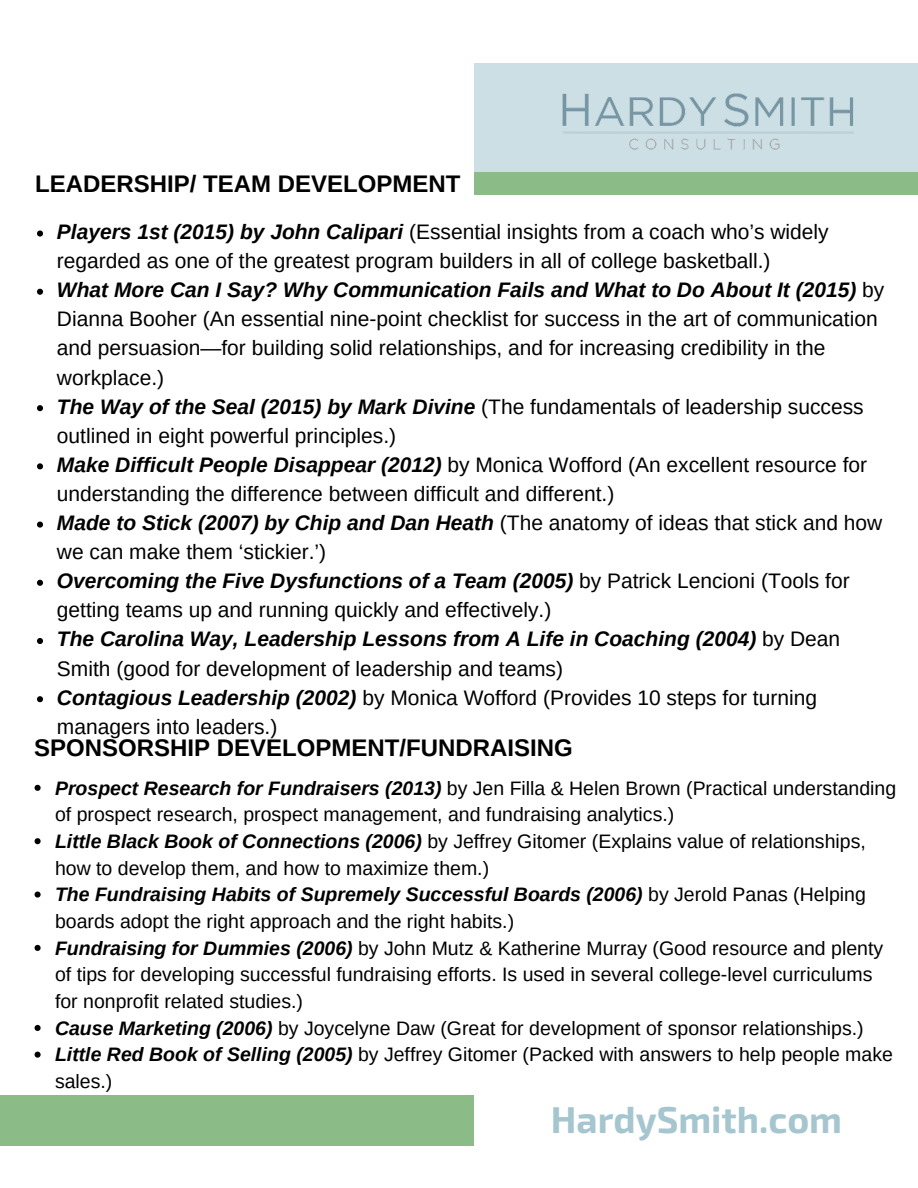
<style>
.page{position:relative;width:918px;height:1188px;background:#fff}
.page>*{position:absolute;margin:0;border:0;box-sizing:border-box;transform-origin:0 0}
.t1{font:700 37.35px "Exo 2";color:#a5c6cf}
.t2{font:700 24px "Arimo";color:#000}
.t3{font:21px/29.1px "Arimo";color:#000}
.t4{font:19.5px/26.7px "Arimo";color:#000}
.s1{font-weight:700;font-style:italic}
</style>
<div class="page">
<div style="left:475px;top:64px;width:443px;height:119px;background:#ccdfe4"></div>
<div style="left:475px;top:172px;width:443px;height:23px;background:#8bbc87"></div>
<div style="left:0;top:1095px;width:474px;height:51px;background:#8bbc87"></div>
<img style="left:526px;top:63px;width:369px;height:87px">
<svg style="left:37px;top:231px;width:6px;height:6px"></svg>
<svg style="left:37px;top:289px;width:6px;height:6px"></svg>
<svg style="left:37px;top:405px;width:6px;height:6px"></svg>
<svg style="left:37px;top:463px;width:6px;height:6px"></svg>
<svg style="left:37px;top:522px;width:6px;height:6px"></svg>
<svg style="left:37px;top:580px;width:6px;height:6px"></svg>
<svg style="left:37px;top:638px;width:6px;height:6px"></svg>
<svg style="left:37px;top:696px;width:6px;height:6px"></svg>
<svg style="left:35px;top:785px;width:6px;height:6px"></svg>
<svg style="left:35px;top:838px;width:6px;height:6px"></svg>
<svg style="left:35px;top:892px;width:6px;height:6px"></svg>
<svg style="left:35px;top:945px;width:6px;height:6px"></svg>
<svg style="left:35px;top:1025px;width:6px;height:6px"></svg>
<svg style="left:35px;top:1052px;width:6px;height:6px"></svg>
<p class="t2" style="left:35px;top:170px;width:427px">LEADERSHIP/ TEAM DEVELOPMENT</p>
<p class="t3" style="left:57px;top:217px;width:829px"><span class="s1">Players 1st (2015) by John Calipari</span> (Essential insights from a coach who’s widely regarded as one of the greatest program builders in all of college basketball.)<br><span class="s1">What More Can I Say? Why Communication Fails and What to Do About It (2015)</span> by Dianna Booher (An essential nine-point checklist for success in the art of communication and persuasion—for building solid relationships, and for increasing credibility in the workplace.)<br><span class="s1">The Way of the Seal (2015) by Mark Divine</span> (The fundamentals of leadership success outlined in eight powerful principles.)<br><span class="s1">Make Difficult People Disappear (2012)</span> by Monica Wofford (An excellent resource for understanding the difference between difficult and different.)<br><span class="s1">Made to Stick (2007) by Chip and Dan Heath</span> (The anatomy of ideas that stick and how we can make them ‘stickier.’)<br><span class="s1">Overcoming the Five Dysfunctions of a Team (2005)</span> by Patrick Lencioni (Tools for getting teams up and running quickly and effectively.)<br><span class="s1">The Carolina Way, Leadership Lessons from A Life in Coaching (2004)</span> by Dean Smith (good for development of leadership and teams)<br><span class="s1">Contagious Leadership (2002)</span> by Monica Wofford (Provides 10 steps for turning managers into leaders.)</p>
<p class="t2" style="left:34px;top:734px;width:540px">SPONSORSHIP DEVELOPMENT/FUNDRAISING</p>
<p class="t4" style="left:55px;top:774px;width:843px"><span class="s1">Prospect Research for Fundraisers (2013)</span> by Jen Filla &amp; Helen Brown (Practical understanding of prospect research, prospect management, and fundraising analytics.)<br><span class="s1">Little Black Book of Connections (2006)</span> by Jeffrey Gitomer (Explains value of relationships, how to develop them, and how to maximize them.)<br><span class="s1">The Fundraising Habits of Supremely Successful Boards (2006)</span> by Jerold Panas (Helping boards adopt the right approach and the right habits.)<br><span class="s1">Fundraising for Dummies (2006)</span> by John Mutz &amp; Katherine Murray (Good resource and plenty of tips for developing successful fundraising efforts. Is used in several college-level curriculums for nonprofit related studies.)<br><span class="s1">Cause Marketing (2006)</span> by Joycelyne Daw (Great for development of sponsor relationships.)<br><span class="s1">Little Red Book of Selling (2005)</span> by Jeffrey Gitomer (Packed with answers to help people make sales.)</p>
<h1 class="t1" style="left:551px;top:1096px;width:293px">HardySmith.com</h1>
</div>
